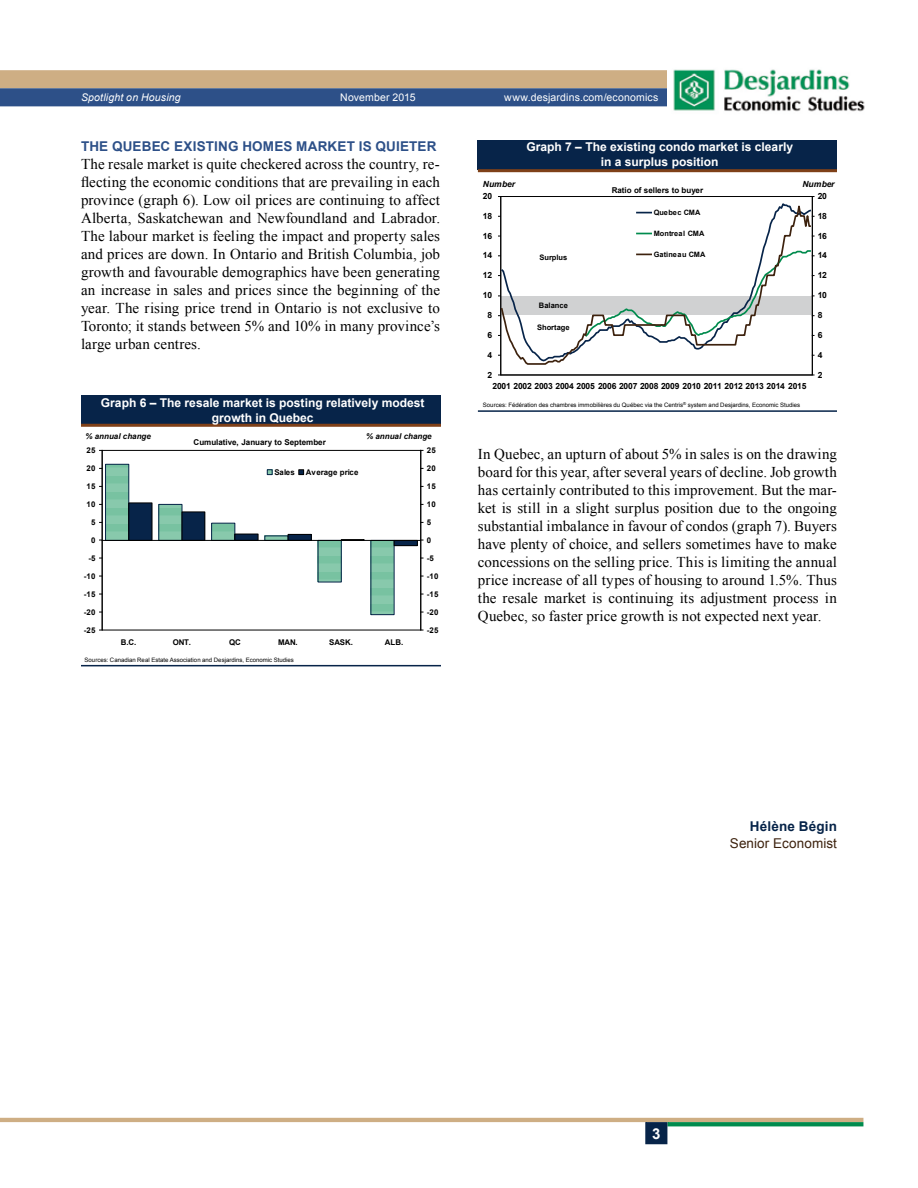
<style>
.page{position:relative;width:918px;height:1188px;background:#fff}
.page>*{position:absolute;margin:0;border:0;box-sizing:border-box;transform-origin:0 0}
.t1{font:15px/18px "Times New Roman";letter-spacing:.005em;color:#000;text-align:justify}
.t2{font:700 15px "Arial";color:#fff}
.t3{font:700 13.5px "Arial";letter-spacing:.015em;color:#2d5088}
.t4{font:13.5px "Arial";letter-spacing:.01em;color:#3d220e}
.t5{font:700 13.5px "Arial";letter-spacing:.015em;color:#072449}
.t6{font:700 12.15px "Arial";color:#fff}
.t7{font:700 12px/14.5px "Arial";color:#fff;text-align:center}
.t8{font:10.5px "Arial";letter-spacing:.015em;color:#fff}
.t9{font:italic 10.5px "Arial";letter-spacing:.02em;color:#fff}
.t10{font:700 8.4px "Arial";letter-spacing:-.025em;color:#000}
.t11{font:italic 700 8.4px "Arial";letter-spacing:-.01em;color:#000}
.t12{font:700 7.95px "Arial";color:#000}
.t13{font:italic 700 7.95px "Arial";color:#000}
.t14{font:700 7.8px "Arial";letter-spacing:.015em;color:#000}
.t15{font:700 7.5px "Arial";color:#000}
.t16{font:700 7.35px "Arial";letter-spacing:.005em;color:#000}
.t17{font:6px "Arial";color:#000}
</style>
<div class="page">
<svg style="left:0;top:70px;width:667px;height:36px;background:#7f8087"></svg>
<svg style="left:0;top:1118px;width:863px;height:26px"></svg>
<img style="left:673px;top:69px;width:192px;height:43px">
<div style="left:81px;top:395px;width:359px;height:30px;background:#072449"></div>
<hr style="left:81px;top:424px;width:359px;height:3px;background:#7f4018">
<hr style="left:81px;top:665px;width:359px;height:1px;background:#072449">
<hr style="left:102px;top:450px;width:318px;height:1px;background:#000">
<hr style="left:103px;top:630px;width:318px;height:1px;background:#000">
<div style="left:106px;top:464px;width:23px;height:76px;background:linear-gradient(to bottom,#80c5a6,#81c6a7)"></div>
<div style="left:105px;top:464px;width:24px;height:77px;border:1px solid #072449"></div>
<div style="left:159px;top:504px;width:23px;height:36px;background:linear-gradient(to bottom,#7cc4a4,#84c7a9)"></div>
<div style="left:159px;top:504px;width:23px;height:37px;border:1px solid #072449"></div>
<div style="left:211px;top:523px;width:24px;height:17px;background:#84c7a9"></div>
<div style="left:211px;top:523px;width:24px;height:18px;border:1px solid #072449"></div>
<svg style="left:265px;top:536px;width:23px;height:4px"></svg>
<div style="left:318px;top:540px;width:23px;height:42px;background:#7cc4a4"></div>
<div style="left:371px;top:540px;width:23px;height:74px;background:#80c6a7"></div>
<div style="left:129px;top:503px;width:23px;height:37px;background:#072449"></div>
<div style="left:129px;top:503px;width:23px;height:38px;border:1px solid #000"></div>
<div style="left:182px;top:512px;width:23px;height:28px;background:#072449"></div>
<div style="left:182px;top:512px;width:23px;height:29px;border:1px solid #000"></div>
<div style="left:235px;top:534px;width:23px;height:6px;background:#072449"></div>
<div style="left:235px;top:534px;width:23px;height:7px;border:1px solid #000"></div>
<div style="left:288px;top:534px;width:23px;height:6px;background:#072449"></div>
<div style="left:288px;top:534px;width:23px;height:7px;border:1px solid #000"></div>
<div style="left:341px;top:539px;width:23px;height:2px;border:1px solid #000"></div>
<div style="left:394px;top:540px;width:23px;height:6px;background:#072449"></div>
<div style="left:394px;top:540px;width:24px;height:6px;border:1px solid #000"></div>
<hr style="left:102px;top:450px;width:1px;height:180px;background:#000">
<hr style="left:102px;top:540px;width:318px;height:1px;background:#000">
<hr style="left:421px;top:450px;width:1px;height:180px;background:#000">
<svg style="left:267px;top:470px;width:5px;height:5px"></svg>
<svg style="left:299px;top:470px;width:5px;height:5px"></svg>
<div style="left:478px;top:140px;width:359px;height:30px;background:#072449"></div>
<hr style="left:478px;top:169px;width:359px;height:3px;background:#7f4018">
<hr style="left:478px;top:410px;width:359px;height:2px;background:#072449">
<hr style="left:501px;top:196px;width:311px;height:1px;background:#000">
<hr style="left:500px;top:197px;width:1px;height:178px;background:#000">
<hr style="left:501px;top:375px;width:311px;height:1px;background:#000">
<hr style="left:812px;top:197px;width:1px;height:177px;background:#000">
<svg style="left:500px;top:197px;width:312px;height:169px"></svg>
<div style="left:606px;top:202px;width:127px;height:63px;background:#fff"></div>
<svg style="left:636px;top:212px;width:16px;height:1px"></svg>
<svg style="left:636px;top:233px;width:16px;height:1px"></svg>
<svg style="left:583px;top:249px;width:231px;height:90px"></svg>
<p class="t9" style="left:81px;top:91px;width:101px">Spotlight on Housing</p>
<p class="t8" style="left:340px;top:91px;width:77px">November 2015</p>
<p class="t8" style="left:504px;top:91px;width:156px">www.desjardins.com/economics</p>
<p class="t3" style="left:81px;top:137px;width:357px">THE QUEBEC EXISTING HOMES MARKET IS QUIETER</p>
<p class="t1" style="left:81px;top:155px;width:361px">The resale market is quite checkered across the country, re&shy;flecting the economic conditions that are prevailing in each province (graph 6). Low oil prices are continuing to affect Alberta, Saskatchewan and Newfoundland and Labrador.<br>The labour market is feeling the impact and property sales and prices are down. In Ontario and British Columbia, job growth and favourable demographics have been generating an increase in sales and prices since the beginning of the year. The rising price trend in Ontario is not exclusive to Toronto; it stands between 5% and 10% in many province’s large urban centres.</p>
<p class="t6" style="left:526px;top:139px;width:268px">Graph 7 – The existing condo market is clearly</p>
<p class="t7" style="left:601px;top:155px;width:119px">in a surplus position</p>
<p class="t11" style="left:483px;top:179px;width:34px">Number</p>
<p class="t10" style="left:483px;top:191px;width:11px">20</p>
<p class="t12" style="left:612px;top:184px;width:93px">Ratio of sellers to buyer</p>
<p class="t11" style="left:802px;top:179px;width:34px">Number</p>
<p class="t10" style="left:818px;top:191px;width:11px">20</p>
<p class="t10" style="left:483px;top:210px;width:11px">18</p>
<p class="t10" style="left:483px;top:230px;width:11px">16</p>
<p class="t10" style="left:483px;top:250px;width:11px">14</p>
<p class="t15" style="left:539px;top:252px;width:30px">Surplus</p>
<p class="t16" style="left:654px;top:208px;width:48px">Quebec CMA</p>
<p class="t16" style="left:654px;top:229px;width:52px">Montreal CMA</p>
<p class="t16" style="left:654px;top:250px;width:53px">Gatineau CMA</p>
<p class="t10" style="left:818px;top:210px;width:11px">18</p>
<p class="t10" style="left:818px;top:230px;width:11px">16</p>
<p class="t10" style="left:818px;top:250px;width:11px">14</p>
<p class="t10" style="left:483px;top:270px;width:11px">12</p>
<p class="t10" style="left:818px;top:270px;width:11px">12</p>
<p class="t10" style="left:483px;top:290px;width:11px">10</p>
<p class="t10" style="left:818px;top:290px;width:11px">10</p>
<p class="t15" style="left:539px;top:300px;width:30px">Balance</p>
<p class="t10" style="left:487px;top:310px;width:6px">8</p>
<p class="t10" style="left:818px;top:310px;width:6px">8</p>
<p class="t10" style="left:487px;top:329px;width:6px">6</p>
<p class="t15" style="left:537px;top:322px;width:34px">Shortage</p>
<p class="t10" style="left:818px;top:329px;width:6px">6</p>
<p class="t10" style="left:487px;top:349px;width:6px">4</p>
<p class="t10" style="left:818px;top:349px;width:6px">4</p>
<p class="t10" style="left:487px;top:369px;width:6px">2</p>
<p class="t10" style="left:818px;top:369px;width:6px">2</p>
<p class="t7" style="left:101px;top:396px;width:325px">Graph 6 – The resale market is posting relatively modest growth in Quebec</p>
<p class="t13" style="left:85px;top:431px;width:67px">% annual change</p>
<p class="t13" style="left:366px;top:431px;width:67px">% annual change</p>
<p class="t12" style="left:194px;top:437px;width:134px">Cumulative, January to September</p>
<p class="t14" style="left:87px;top:445px;width:10px">25</p>
<p class="t14" style="left:427px;top:445px;width:10px">25</p>
<p class="t14" style="left:87px;top:463px;width:10px">20</p>
<p class="t14" style="left:274px;top:467px;width:22px">Sales</p>
<p class="t14" style="left:306px;top:467px;width:54px">Average price</p>
<p class="t14" style="left:427px;top:463px;width:10px">20</p>
<p class="t14" style="left:87px;top:481px;width:10px">15</p>
<p class="t14" style="left:427px;top:481px;width:10px">15</p>
<p class="t14" style="left:87px;top:499px;width:10px">10</p>
<p class="t14" style="left:427px;top:499px;width:10px">10</p>
<p class="t14" style="left:91px;top:517px;width:6px">5</p>
<p class="t14" style="left:427px;top:517px;width:6px">5</p>
<p class="t14" style="left:91px;top:535px;width:6px">0</p>
<p class="t14" style="left:427px;top:535px;width:6px">0</p>
<p class="t14" style="left:88px;top:553px;width:9px">-5</p>
<p class="t14" style="left:427px;top:553px;width:9px">-5</p>
<p class="t14" style="left:84px;top:571px;width:13px">-10</p>
<p class="t14" style="left:427px;top:571px;width:13px">-10</p>
<p class="t14" style="left:84px;top:589px;width:13px">-15</p>
<p class="t14" style="left:427px;top:589px;width:13px">-15</p>
<p class="t14" style="left:84px;top:607px;width:13px">-20</p>
<p class="t14" style="left:427px;top:607px;width:13px">-20</p>
<p class="t14" style="left:84px;top:625px;width:13px">-25</p>
<p class="t14" style="left:427px;top:625px;width:13px">-25</p>
<p class="t14" style="left:121px;top:637px;width:17px">B.C.</p>
<p class="t14" style="left:173px;top:637px;width:20px">ONT.</p>
<p class="t14" style="left:229px;top:637px;width:13px">QC</p>
<p class="t14" style="left:278px;top:637px;width:21px">MAN.</p>
<p class="t14" style="left:329px;top:637px;width:25px">SASK.</p>
<p class="t14" style="left:385px;top:637px;width:20px">ALB.</p>
<p class="t17" style="left:85px;top:656px;width:211px">Sources: Canadian Real Estate Association and Desjardins, Economic Studies</p>
<p class="t10" style="left:493px;top:381px;width:316px">2001 2002 2003 2004 2005 2006 2007 2008 2009 2010 2011 2012 2013 2014 2015</p>
<p class="t17" style="left:483px;top:401px;width:319px">Sources: Fédération des chambres immobilières du Québec via the Centris<sup>®</sup> system and Desjardins, Economic Studies</p>
<p class="t1" style="left:478px;top:444px;width:361px">In Quebec, an upturn of about 5% in sales is on the drawing board for this year, after several years of decline. Job growth has certainly contributed to this improvement. But the mar&shy;ket is still in a slight surplus position due to the ongoing substantial imbalance in favour of condos (graph 7). Buyers have plenty of choice, and sellers sometimes have to make concessions on the selling price. This is limiting the annual price increase of all types of housing to around 1.5%. Thus the resale market is continuing its adjustment process in Quebec, so faster price growth is not expected next year.</p>
<p class="t5" style="left:750px;top:818px;width:89px">Hélène Bégin</p>
<p class="t4" style="left:730px;top:834px;width:109px">Senior Economist</p>
<p class="t2" style="left:652px;top:1124px;width:10px">3</p>
</div>
